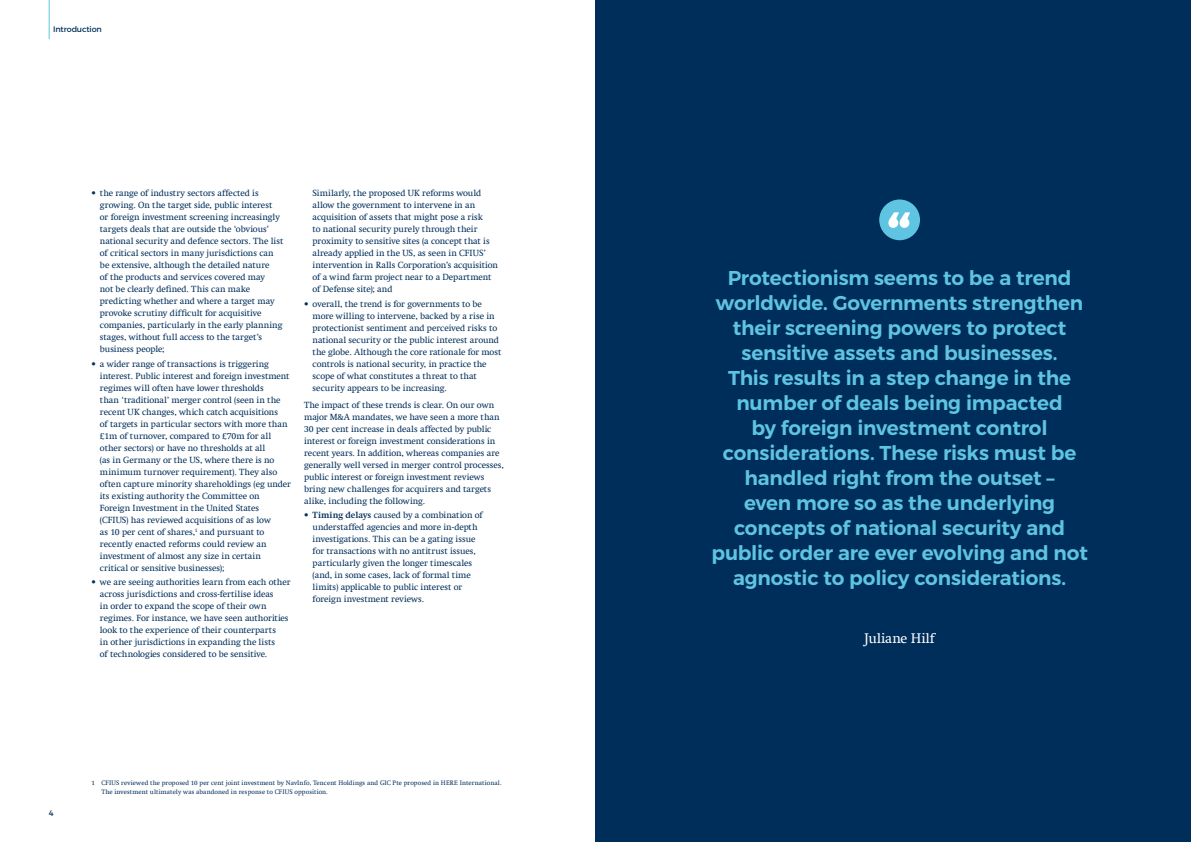
<style>
.page{position:relative;width:1191px;height:842px;background:#fff}
.page>*{position:absolute;margin:0;border:0;box-sizing:border-box;transform-origin:0 0}
.t1{font:600 20px/25px "Montserrat";letter-spacing:-.01em;color:#5fc4e1;text-align:center}
.t2{font:14px "Swift Com";letter-spacing:-.01em;color:#fff}
.t3{font:9px/12px "Swift Com";letter-spacing:-.005em;color:#002e5a}
.t4{font:8px "Montserrat";letter-spacing:-.02em;color:#002e5a}
.t5{font:6.5px/8.5px "Swift Com";letter-spacing:.015em;color:#002e5a}
.s1{font-weight:700}
</style>
<div class="page">
<hr style="left:49px;top:0;width:1px;height:39px;background:#5fc4e1">
<div style="left:595px;top:0;width:596px;height:842px;background:#002e5a"></div>
<div style="left:879px;top:199px;width:41px;height:41px;background:#5fc4e1;border-radius:50%"></div>
<svg style="left:888px;top:212px;width:22px;height:16px"></svg>
<p class="t4" style="left:53px;top:24px;width:50px">Introduction</p>
<p class="t3" style="left:100px;top:187px;width:185px;text-indent:-9px">• the range of industry sectors affected is growing. On the target side, public interest<br>or foreign investment screening increasingly targets deals that are outside the ‘obvious’ national security and defence sectors. The list of critical sectors in many jurisdictions can be extensive, although the detailed nature<br>of the products and services covered may<br>not be clearly defined. This can make predicting whether and where a target may provoke scrutiny difficult for acquisitive companies, particularly in the early planning stages, without full access to the target’s business people;</p>
<p class="t3" style="left:100px;top:357px;width:193px;text-indent:-9px">• a wider range of transactions is triggering interest. Public interest and foreign investment regimes will often have lower thresholds<br>than ‘traditional’ merger control (seen in the recent UK changes, which catch acquisitions<br>of targets in particular sectors with more than £1m of turnover, compared to £70m for all other sectors) or have no thresholds at all<br>(as in Germany or the US, where there is no minimum turnover requirement). They also often capture minority shareholdings (eg under its existing authority the Committee on Foreign Investment in the United States<br>(CFIUS) has reviewed acquisitions of as low<br>as 10 per cent of shares,<sup>1</sup> and pursuant to recently enacted reforms could review an investment of almost any size in certain critical or sensitive businesses);</p>
<p class="t3" style="left:100px;top:576px;width:192px;text-indent:-9px">• we are seeing authorities learn from each other across jurisdictions and cross-fertilise ideas<br>in order to expand the scope of their own regimes. For instance, we have seen authorities look to the experience of their counterparts<br>in other jurisdictions in expanding the lists<br>of technologies considered to be sensitive.</p>
<p class="t3" style="left:313px;top:187px;width:187px">Similarly, the proposed UK reforms would allow the government to intervene in an acquisition of assets that might pose a risk<br>to national security purely through their proximity to sensitive sites (a concept that is already applied in the US, as seen in CFIUS’ intervention in Ralls Corporation’s acquisition of a wind farm project near to a Department of Defense site); and</p>
<p class="t3" style="left:313px;top:297px;width:190px;text-indent:-9px">• overall, the trend is for governments to be more willing to intervene, backed by a rise in protectionist sentiment and perceived risks to national security or the public interest around the globe. Although the core rationale for most controls is national security, in practice the scope of what constitutes a threat to that security appears to be increasing.</p>
<p class="t3" style="left:304px;top:399px;width:201px">The impact of these trends is clear. On our own major M&amp;A mandates, we have seen a more than 30 per cent increase in deals affected by public interest or foreign investment considerations in recent years. In addition, whereas companies are generally well versed in merger control processes, public interest or foreign investment reviews bring new challenges for acquirers and targets alike, including the following.</p>
<p class="t3" style="left:313px;top:509px;width:172px;text-indent:-9px">• <span class="s1">Timing delays</span> caused by a combination of understaffed agencies and more in-depth investigations. This can be a gating issue for transactions with no antitrust issues, particularly given the longer timescales (and, in some cases, lack of formal time limits) applicable to public interest or foreign investment reviews.</p>
<p class="t4" style="left:49px;top:808px;width:6px">4</p>
<p class="t5" style="left:101px;top:779px;width:402px;text-indent:-10px">1 CFIUS reviewed the proposed 10 per cent joint investment by NavInfo, Tencent Holdings and GIC Pte proposed in HERE International.<br>The investment ultimately was abandoned in response to CFIUS opposition.</p>
<p class="t1" style="left:711px;top:266px;width:378px">Protectionism seems to be a trend worldwide. Governments strengthen their screening powers to protect sensitive assets and businesses.<br>This results in a step change in the number of deals being impacted<br>by foreign investment control considerations. These risks must be handled right from the outset –<br>even more so as the underlying concepts of national security and public order are ever evolving and not agnostic to policy considerations.</p>
<h2 class="t2" style="left:864px;top:630px;width:72px">Juliane Hilf</h2>
</div>
